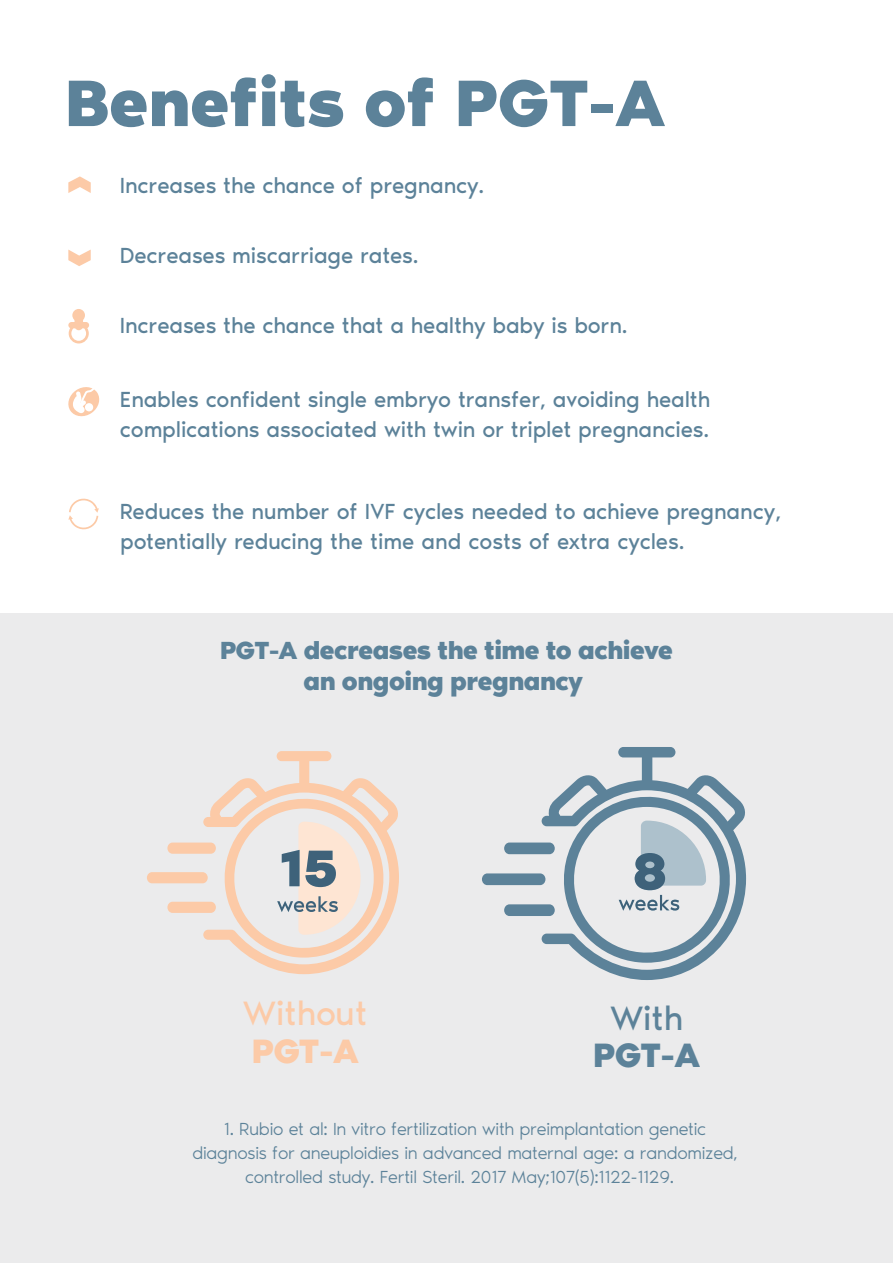
<style>
.page{position:relative;width:893px;height:1263px;background:#fff}
.page>*{position:absolute;margin:0;border:0;box-sizing:border-box;transform-origin:0 0}
.t1{font:700 67.5px "Noir Pro";color:#5c8299}
.t2{font:34.8px "Noir Pro";color:#fccaa7}
.t3{font:700 34.8px "Noir Pro";color:#fccaa7}
.t4{font:700 34.8px "Noir Pro";color:#5c8299}
.t5{font:34.8px "Noir Pro";color:#5c8299}
.t6{font:700 25.5px/30.6px "Noir Pro";letter-spacing:-.02em;color:#5c8299;text-align:center}
.t7{font:22.5px/30px "Noir Pro";letter-spacing:-.01em;color:#5c8299}
.t8{font:300 18px "Noir Pro";letter-spacing:-.015em;color:#5c8299}
</style>
<div class="page">
<div style="left:0;top:614px;width:893px;height:649px;background:#ebebec"></div>
<svg style="left:68px;top:176px;width:23px;height:17px"></svg>
<svg style="left:68px;top:250px;width:23px;height:16px"></svg>
<svg style="left:68px;top:309px;width:21px;height:34px"></svg>
<svg style="left:68px;top:387px;width:32px;height:30px"></svg>
<svg style="left:68px;top:498px;width:31px;height:32px"></svg>
<div style="left:167px;top:842px;width:49px;height:12px;background:#fccaa7;border-radius:5px"></div>
<div style="left:167px;top:902px;width:49px;height:11px;background:#fccaa7;border-radius:5px"></div>
<div style="left:147px;top:872px;width:61px;height:11px;background:#fccaa7;border-radius:5px"></div>
<svg style="left:203px;top:751px;width:196px;height:223px"></svg>
<svg style="left:542px;top:747px;width:205px;height:233px"></svg>
<div style="left:504px;top:842px;width:51px;height:12px;background:#5c8299;border-radius:6px"></div>
<div style="left:504px;top:904px;width:51px;height:12px;background:#5c8299;border-radius:6px"></div>
<div style="left:482px;top:873px;width:63px;height:12px;background:#5c8299;border-radius:6px"></div>
<svg style="left:562px;top:795px;width:170px;height:168px"></svg>
<h1 class="t1" style="left:65px;top:48px;width:601px">Benefits of PGT-A</h1>
<p class="t7" style="left:120px;top:169px;width:366px">Increases the chance of pregnancy.</p>
<p class="t7" style="left:120px;top:239px;width:300px">Decreases miscarriage rates.</p>
<p class="t7" style="left:120px;top:309px;width:509px">Increases the chance that a healthy baby is born.</p>
<p class="t7" style="left:120px;top:383px;width:592px">Enables confident single embryo transfer, avoiding health complications associated with twin or triplet pregnancies.</p>
<p class="t7" style="left:120px;top:494px;width:663px">Reduces the number of IVF cycles needed to achieve pregnancy, potentially reducing the time and costs of extra cycles.</p>
<p class="t6" style="left:220px;top:633px;width:454px">PGT-A decreases the time to achieve an ongoing pregnancy</p>
<h2 class="t2" style="left:243px;top:987px;width:126px">Without</h2>
<h2 class="t3" style="left:252px;top:1023px;width:108px">PGT-A</h2>
<h2 class="t5" style="left:610px;top:991px;width:75px">With</h2>
<h2 class="t4" style="left:593px;top:1027px;width:108px">PGT-A</h2>
<p class="t8" style="left:224px;top:1115px;width:484px">1. Rubio et al: In vitro fertilization with preimplantation genetic</p>
<p class="t8" style="left:192px;top:1139px;width:547px">diagnosis for aneuploidies in advanced maternal age: a randomized,</p>
<p class="t8" style="left:245px;top:1163px;width:431px">controlled study. Fertil Steril. 2017 May;107(5):1122-1129.</p>
</div>
